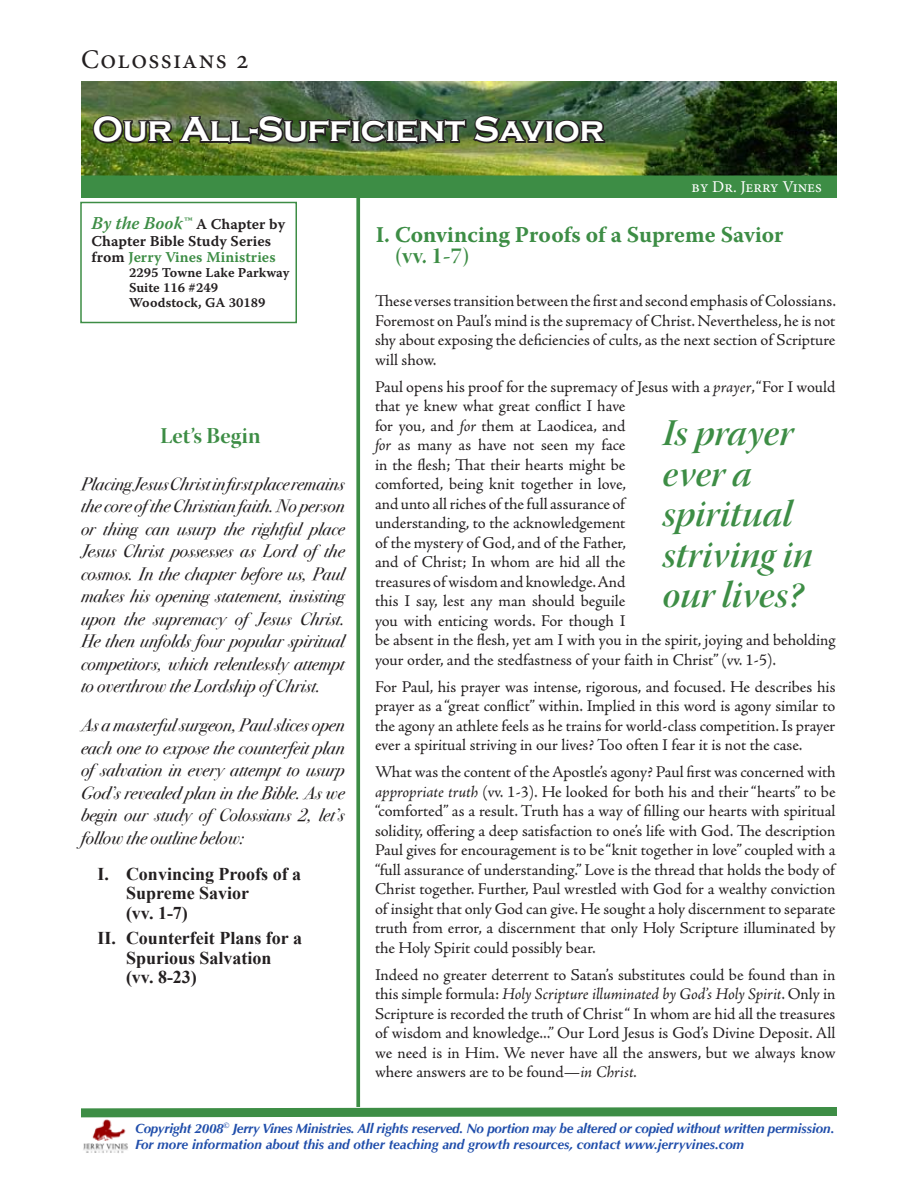
<style>
.page{position:relative;width:918px;height:1188px;background:#fff}
.page>*{position:absolute;margin:0;border:0;box-sizing:border-box;transform-origin:0 0}
.t1{font:37.5px/40.5px "Warnock Pro Semibold It Disp";color:#3d8d45}
.t2{font:700 36px "Copperplate Gothic";letter-spacing:-.01em;color:#fff}
.t3{font:27px "Minion Pro";letter-spacing:.05em;color:#231f20}
.t4{font:700 22.5px "Warnock Pro";color:#3d8d45}
.t5{font:22.5px "Warnock Pro Bold Disp";letter-spacing:.005em;color:#3d8d45}
.t6{font:18px/22.5px "Bodoni Svty Two ITCTT Book Ita";color:#231f20;text-align:justify}
.t7{font:700 18px/19.5px "Times New Roman";color:#231f20}
.t8{font:italic 600 18px "Warnock Pro";color:#3d8d45}
.t9{font:16.5px/19.5px "Adobe Jenson Pro";letter-spacing:-.005em;color:#231f20;text-align:justify}
.t10{font:16.5px "Minion Pro";color:#fff}
.t11{font:15px/16.5px "Warnock Pro Semibold Capt";color:#231f20}
.t12{font:italic 700 13.5px/16.2px "Optima";letter-spacing:-.02em;color:#204eab}
.t13{font:13.5px/15px "Warnock Pro Semibold Capt";color:#231f20}
.s1{font-family:"Warnock Pro Semibold Capt";font-weight:400;font-style:normal;font-size:15px;color:#231f20}
.s2{color:#3d8d45}
.s3{font-style:italic}
</style>
<div class="page">
<div style="left:80px;top:202px;width:217px;height:121px;border:2px solid #3d8d45"></div>
<img style="left:81px;top:81px;width:756px;height:95px">
<div style="left:81px;top:176px;width:756px;height:22px;background:#3d8d45"></div>
<div style="left:356px;top:192px;width:4px;height:915px;border:3px solid #3d8d45"></div>
<img style="left:83px;top:1122px;width:45px;height:31px">
<svg style="left:81px;top:1102px;width:756px;height:20px"></svg>
<img style="left:91px;top:114px;width:516px;height:32px">
<h3 class="t3" style="left:81px;top:41px;width:169px">Colossians 2</h3>
<h2 class="t2" style="left:93px;top:110px;width:513px">Our All-Sufficient Savior</h2>
<p class="t10" style="left:692px;top:176px;width:132px">by Dr. Jerry Vines</p>
<p class="t8" style="left:92px;top:212px;width:195px">By the Book™ <span class="s1">A Chapter by</span></p>
<p class="t11" style="left:92px;top:232px;width:186px">Chapter Bible Study Series from <span class="s2">Jerry Vines Ministries</span></p>
<p class="t13" style="left:129px;top:265px;width:162px">2295 Towne Lake Parkway<br>Suite 116 #249<br>Woodstock, GA 30189</p>
<h3 class="t5" style="left:160px;top:422px;width:102px">Let’s Begin</h3>
<p class="t6" style="left:81px;top:471px;width:265px">Placing Jesus Christ in first place remains the core of the Christian faith. No person or thing can usurp the rightful place Jesus Christ possesses as Lord of the cosmos. In the chapter before us, Paul makes his opening statement, insisting upon the supremacy of Jesus Christ.<br>He then unfolds four popular spiritual competitors, which relentlessly attempt to overthrow the Lordship of Christ.</p>
<p class="t6" style="left:81px;top:713px;width:265px">As a masterful surgeon, Paul slices open each one to expose the counterfeit plan of salvation in every attempt to usurp God’s revealed plan in the Bible. As we begin our study of Colossians 2, let’s follow the outline below:</p>
<p class="t7" style="left:126px;top:864px;width:177px;text-indent:-28px">I. Convincing Proofs of a<br>Supreme Savior<br>(vv. 1-7)</p>
<p class="t7" style="left:126px;top:928px;width:178px;text-indent:-28px">II. Counterfeit Plans for a<br>Spurious Salvation (vv. 8-23)</p>
<h3 class="t4" style="left:376px;top:221px;width:409px">I. Convincing Proofs of a Supreme Savior</h3>
<h3 class="t5" style="left:395px;top:242px;width:76px">(vv. 1-7)</h3>
<p class="t9" style="left:375px;top:292px;width:462px">These verses transition between the first and second emphasis of Colossians.<br>Foremost on Paul’s mind is the supremacy of Christ. Nevertheless, he is not shy about exposing the deficiencies of cults, as the next section of Scripture will show.</p>
<p class="t9" style="left:375px;top:377px;width:462px;text-align:left">Paul opens his proof for the supremacy of Jesus with a <span class="s3">prayer</span>, “For I would that ye knew what great conflict I have<br>for you, and <span class="s3">for</span> them at Laodicea, and<br><span class="s3">for</span> as many as have not seen my face<br>in the flesh; That their hearts might be<br>comforted, being knit together in love,<br>and unto all riches of the full assurance of<br>understanding, to the acknowledgement<br>of the mystery of God, and of the Father,<br>and of Christ; In whom are hid all the<br>treasures of wisdom and knowledge. And<br>this I say, lest any man should beguile<br>you with enticing words. For though I<br>be absent in the flesh, yet am I with you in the spirit, joying and beholding your order, and the stedfastness of your faith in Christ” (vv. 1-5).</p>
<p class="t9" style="left:375px;top:677px;width:462px">For Paul, his prayer was intense, rigorous, and focused. He describes his prayer as a “great conflict” within. Implied in this word is agony similar to the agony an athlete feels as he trains for world-class competition. Is prayer ever a spiritual striving in our lives? Too often I fear it is not the case.</p>
<p class="t9" style="left:375px;top:763px;width:462px">What was the content of the Apostle’s agony? Paul first was concerned with <span class="s3">appropriate truth</span> (vv. 1-3). He looked for both his and their “hearts” to be “comforted” as a result. Truth has a way of filling our hearts with spiritual solidity, offering a deep satisfaction to one’s life with God. The description Paul gives for encouragement is to be “knit together in love” coupled with a “full assurance of understanding.” Love is the thread that holds the body of Christ together. Further, Paul wrestled with God for a wealthy conviction of insight that only God can give. He sought a holy discernment to separate truth from error, a discernment that only Holy Scripture illuminated by the Holy Spirit could possibly bear.</p>
<p class="t9" style="left:375px;top:965px;width:462px">Indeed no greater deterrent to Satan’s substitutes could be found than in this simple formula: <span class="s3">Holy Scripture illuminated by God’s Holy Spirit</span>. Only in Scripture is recorded the truth of Christ “ In whom are hid all the treasures of wisdom and knowledge...” Our Lord Jesus is God’s Divine Deposit. All we need is in Him. We never have all the answers, but we always know where answers are to be found—<span class="s3">in Christ.</span></p>
<h1 class="t1" style="left:663px;top:412px;width:151px">Is prayer ever a spiritual striving in our lives?</h1>
<p class="t12" style="left:135px;top:1120px;width:701px">Copyright 2008<sup>©</sup> Jerry Vines Ministries. All rights reserved. No portion may be altered or copied without written permission.<br>For more information about this and other teaching and growth resources, contact www.jerryvines.com</p>
</div>
